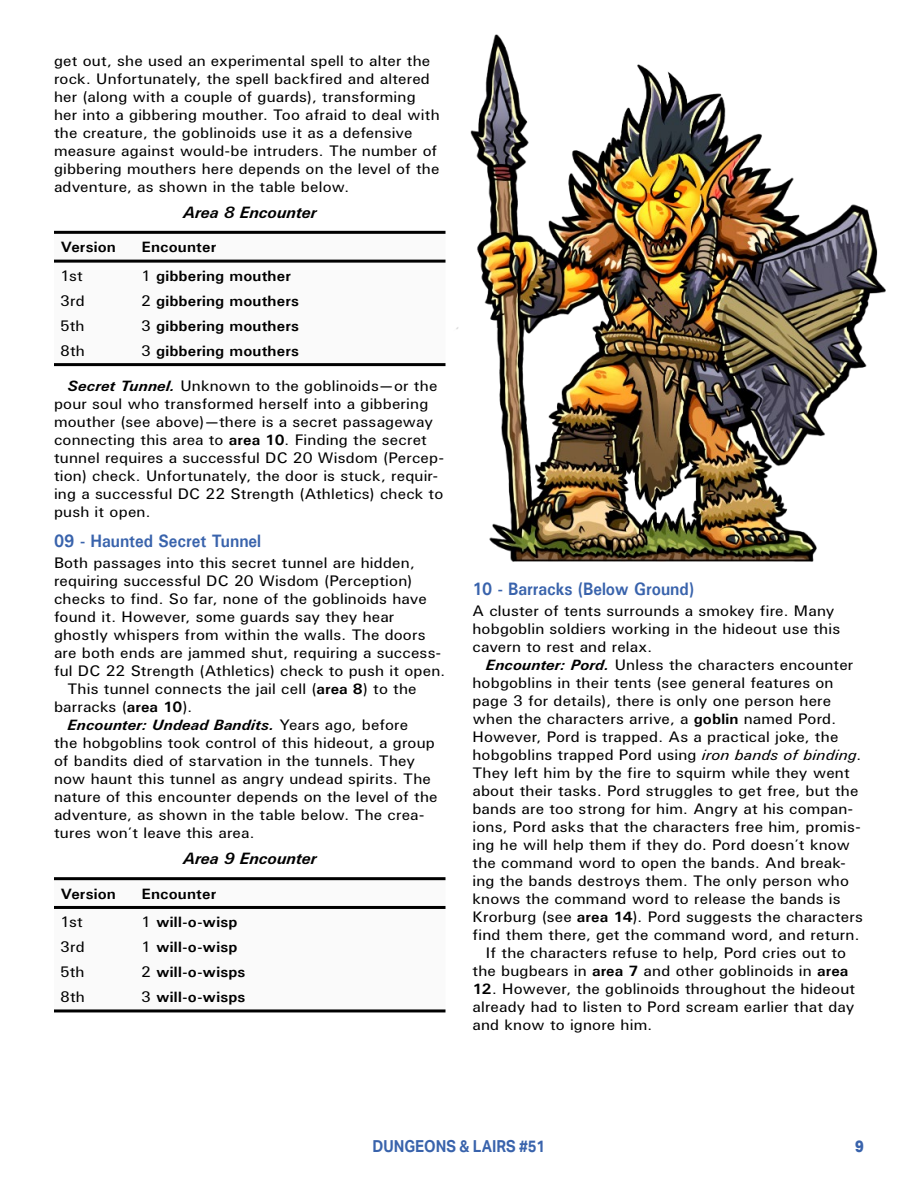
<style>
.page{position:relative;width:918px;height:1188px;background:#fff}
.page>*{position:absolute;margin:0;border:0;box-sizing:border-box;transform-origin:0 0}
.t1{font:700 18px "U001";color:#3963ac;scale:.9 1}
.t2{font:italic 700 16.5px "U001";color:#000}
.t3{font:700 16.5px "Aktiv Grotesk";color:#3963ac;scale:.9 1}
.t4{font:800 16.5px "Aktiv Grotesk";color:#3963ac;scale:.9 1}
.t5{font:15px/18px "U001";letter-spacing:.01em;color:#000;scale:1.05 1}
.t6{font:700 15px "U001";letter-spacing:.01em;color:#000;scale:1.05 1}
.t7{font:italic 700 15px "U001";letter-spacing:.01em;color:#000;scale:1.05 1}
.s1{font-weight:400}
.s2{font-weight:700;font-style:italic}
.s3{font-weight:700}
.s4{font-weight:400;font-style:normal}
.s5{font-style:italic}
</style>
<div class="page">
<svg style="left:54px;top:259px;width:392px;height:1px"></svg>
<hr style="left:54px;top:231px;width:81px;height:3px;background:#000">
<hr style="left:135px;top:231px;width:311px;height:3px;background:#000">
<hr style="left:54px;top:260px;width:81px;height:3px;background:#000">
<hr style="left:135px;top:260px;width:311px;height:3px;background:#000">
<hr style="left:54px;top:363px;width:81px;height:3px;background:#000">
<hr style="left:135px;top:363px;width:311px;height:3px;background:#000">
<svg style="left:54px;top:880px;width:392px;height:26px"></svg>
<hr style="left:54px;top:877px;width:81px;height:3px;background:#000">
<hr style="left:135px;top:877px;width:311px;height:3px;background:#000">
<hr style="left:54px;top:906px;width:81px;height:3px;background:#000">
<hr style="left:135px;top:906px;width:311px;height:3px;background:#000">
<hr style="left:54px;top:1009px;width:81px;height:3px;background:#000">
<hr style="left:135px;top:1009px;width:311px;height:3px;background:#000">
<img style="left:456px;top:35px;width:429px;height:526px">
<p class="t5" style="left:54px;top:51px;width:369px">get out, she used an experimental spell to alter the rock. Unfortunately, the spell backfired and altered her (along with a couple of guards), transforming her into a gibbering mouther. Too afraid to deal with the creature, the goblinoids use it as a defensive measure against would-be intruders. The number of gibbering mouthers here depends on the level of the adventure, as shown in the table below.</p>
<p class="t2" style="left:183px;top:202px;width:135px">Area 8 Encounter</p>
<p class="t6" style="left:61px;top:238px;width:54px">Version</p>
<p class="t6" style="left:142px;top:238px;width:72px">Encounter</p>
<p class="t5" style="left:60px;top:266px;width:23px">1st</p>
<p class="t6" style="left:141px;top:266px;width:144px"><span class="s1">1</span> gibbering mouther</p>
<p class="t5" style="left:60px;top:292px;width:25px">3rd</p>
<p class="t6" style="left:141px;top:291px;width:152px"><span class="s1">2</span> gibbering mouthers</p>
<p class="t5" style="left:60px;top:317px;width:25px">5th</p>
<p class="t6" style="left:141px;top:316px;width:152px"><span class="s1">3</span> gibbering mouthers</p>
<p class="t5" style="left:60px;top:342px;width:25px">8th</p>
<p class="t6" style="left:141px;top:341px;width:152px"><span class="s1">3</span> gibbering mouthers</p>
<p class="t5" style="left:54px;top:376px;width:373px;text-indent:13px"><span class="s2">Secret Tunnel.</span> Unknown to the goblinoids—or the pour soul who transformed herself into a gibbering mouther (see above)—there is a secret passageway connecting this area to <span class="s3">area 10</span>. Finding the secret tunnel requires a successful DC 20 Wisdom (Percep&shy;tion) check. Unfortunately, the door is stuck, requir&shy;ing a successful DC 22 Strength (Athletics) check to push it open.</p>
<p class="t1" style="left:54px;top:529px;width:232px">09 - Haunted Secret Tunnel</p>
<p class="t5" style="left:54px;top:553px;width:345px">Both passages into this secret tunnel are hidden,</p>
<p class="t5" style="left:54px;top:571px;width:343px">requiring successful DC 20 Wisdom (Perception)</p>
<p class="t5" style="left:54px;top:589px;width:357px">checks to find. So far, none of the goblinoids have</p>
<p class="t5" style="left:54px;top:607px;width:326px">found it. However, some guards say they hear</p>
<p class="t5" style="left:54px;top:625px;width:355px">ghostly whispers from within the walls. The doors</p>
<p class="t5" style="left:54px;top:643px;width:370px">are both ends are jammed shut, requiring a success-</p>
<p class="t5" style="left:54px;top:661px;width:374px">ful DC 22 Strength (Athletics) check to push it open.</p>
<p class="t5" style="left:67px;top:679px;width:334px">This tunnel connects the jail cell (<span class="s3">area 8</span>) to the</p>
<p class="t5" style="left:54px;top:697px;width:133px">barracks (<span class="s3">area 10</span>).</p>
<p class="t7" style="left:68px;top:715px;width:326px">Encounter: Undead Bandits. <span class="s4">Years ago, before</span></p>
<p class="t5" style="left:54px;top:733px;width:364px">the hobgoblins took control of this hideout, a group</p>
<p class="t5" style="left:54px;top:751px;width:346px">of bandits died of starvation in the tunnels. They</p>
<p class="t5" style="left:54px;top:769px;width:360px">now haunt this tunnel as angry undead spirits. The</p>
<p class="t5" style="left:54px;top:787px;width:367px">nature of this encounter depends on the level of the</p>
<p class="t5" style="left:54px;top:805px;width:354px">adventure, as shown in the table below. The crea-</p>
<p class="t5" style="left:54px;top:823px;width:193px">tures won’t leave this area.</p>
<p class="t2" style="left:183px;top:848px;width:135px">Area 9 Encounter</p>
<p class="t6" style="left:61px;top:884px;width:54px">Version</p>
<p class="t6" style="left:142px;top:884px;width:72px">Encounter</p>
<p class="t5" style="left:60px;top:913px;width:23px">1st</p>
<p class="t6" style="left:141px;top:913px;width:93px"><span class="s1">1</span> will-o-wisp</p>
<p class="t5" style="left:60px;top:938px;width:25px">3rd</p>
<p class="t6" style="left:141px;top:938px;width:93px"><span class="s1">1</span> will-o-wisp</p>
<p class="t5" style="left:60px;top:963px;width:25px">5th</p>
<p class="t6" style="left:141px;top:963px;width:101px"><span class="s1">2</span> will-o-wisps</p>
<p class="t5" style="left:60px;top:988px;width:25px">8th</p>
<p class="t6" style="left:141px;top:988px;width:101px"><span class="s1">3</span> will-o-wisps</p>
<p class="t1" style="left:472px;top:577px;width:248px">10 - Barracks (Below Ground)</p>
<p class="t5" style="left:472px;top:602px;width:352px">A cluster of tents surrounds a smokey fire. Many hobgoblin soldiers working in the hideout use this cavern to rest and relax.</p>
<p class="t5" style="left:486px;top:656px;width:351px"><span class="s2">Encounter: Pord.</span> Unless the characters encounter</p>
<p class="t5" style="left:472px;top:674px;width:345px">hobgoblins in their tents (see general features on</p>
<p class="t5" style="left:472px;top:692px;width:343px">page 3 for details), there is only one person here</p>
<p class="t5" style="left:472px;top:710px;width:348px">when the characters arrive, a <span class="s3">goblin</span> named Pord.</p>
<p class="t5" style="left:472px;top:728px;width:350px">However, Pord is trapped. As a practical joke, the</p>
<p class="t5" style="left:472px;top:746px;width:372px">hobgoblins trapped Pord using <span class="s5">iron bands of binding</span>.</p>
<p class="t5" style="left:472px;top:764px;width:361px">They left him by the fire to squirm while they went</p>
<p class="t5" style="left:472px;top:782px;width:369px">about their tasks. Pord struggles to get free, but the</p>
<p class="t5" style="left:472px;top:800px;width:364px">bands are too strong for him. Angry at his compan-</p>
<p class="t5" style="left:472px;top:818px;width:371px">ions, Pord asks that the characters free him, promis-</p>
<p class="t5" style="left:472px;top:836px;width:361px">ing he will help them if they do. Pord doesn’t know</p>
<p class="t5" style="left:472px;top:854px;width:357px">the command word to open the bands. And break-</p>
<p class="t5" style="left:472px;top:872px;width:360px">ing the bands destroys them. The only person who</p>
<p class="t5" style="left:472px;top:890px;width:352px">knows the command word to release the bands is</p>
<p class="t5" style="left:472px;top:908px;width:373px">Krorburg (see <span class="s3">area 14</span>). Pord suggests the characters</p>
<p class="t5" style="left:472px;top:926px;width:370px">find them there, get the command word, and return.</p>
<p class="t5" style="left:486px;top:944px;width:344px">If the characters refuse to help, Pord cries out to</p>
<p class="t5" style="left:472px;top:962px;width:359px">the bugbears in <span class="s3">area 7</span> and other goblinoids in <span class="s3">area</span></p>
<p class="t5" style="left:472px;top:980px;width:366px;text-align:justify"><span class="s3">12</span>. However, the goblinoids throughout the hideout already had to listen to Pord scream earlier that day and know to ignore him.</p>
<p class="t3" style="left:373px;top:1137px;width:193px">DUNGEONS &amp; LAIRS #51</p>
<p class="t4" style="left:855px;top:1137px;width:11px">9</p>
</div>
